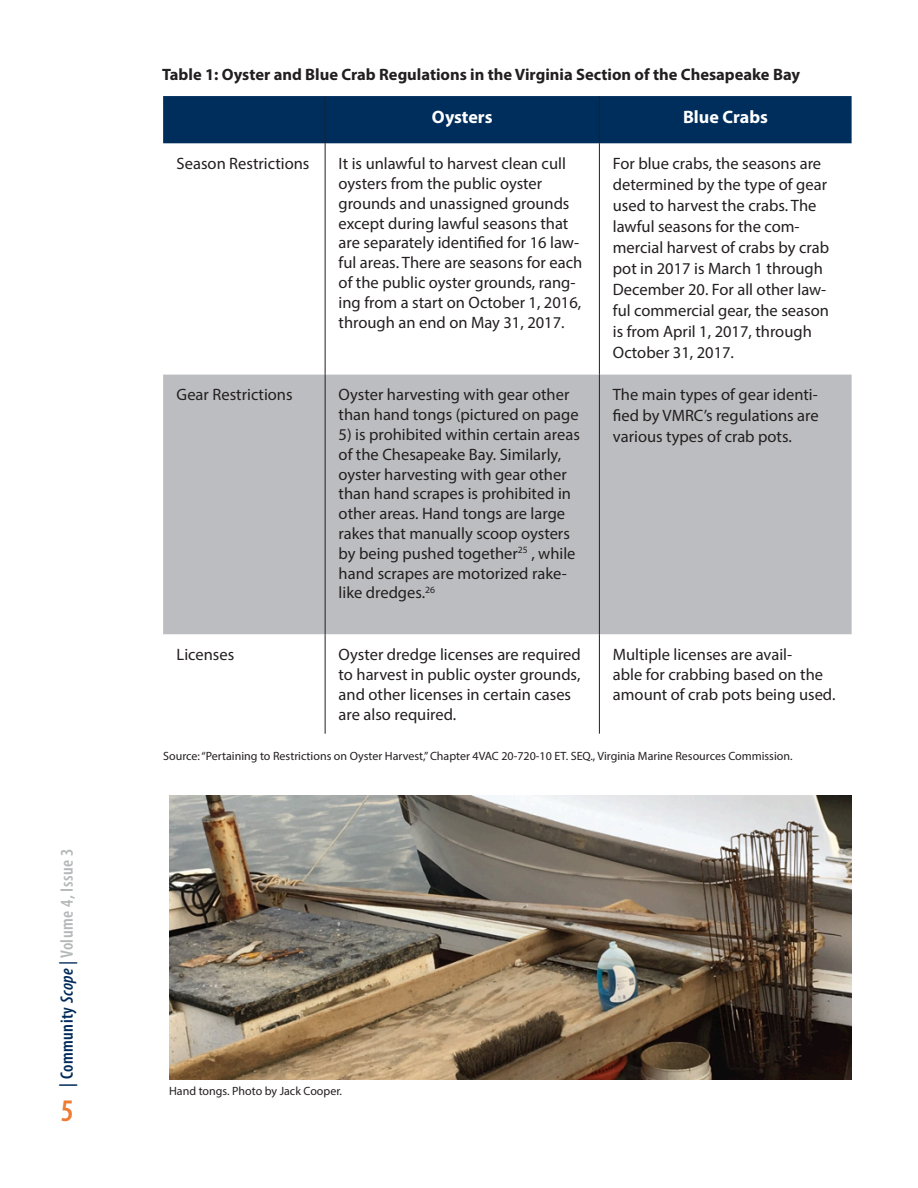
<style>
.page{position:relative;width:918px;height:1188px;background:#fff}
.page>*{position:absolute;margin:0;border:0;box-sizing:border-box;transform-origin:0 0}
.t1{font:600 condensed 31.5px "Myriad Pro";color:#ed7b32}
.t2{font:600 condensed 18px "Myriad Pro";letter-spacing:.025em;color:#b4b8b9}
.Headers{font:700 18px "Myriad Pro";color:#fff}
.Headers-2{font:16.5px/19.8px "Myriad Pro";color:#231f20}
.t3{font:700 16.5px "Myriad Pro";color:#231f20}
.NOTES{font:12px "Myriad Pro";color:#231f20}
.s1{color:#002a5a}
.s2{font-style:italic;color:#002a5a}
</style>
<div class="page">
<div style="left:163px;top:96px;width:689px;height:47px;background:#002e5c"></div>
<div style="left:163px;top:375px;width:689px;height:259px;background:#bcbdc0"></div>
<hr style="left:325px;top:96px;width:1px;height:47px;background:#231f20">
<hr style="left:599px;top:96px;width:1px;height:47px;background:#231f20">
<hr style="left:325px;top:143px;width:1px;height:232px;background:#231f20">
<hr style="left:599px;top:143px;width:1px;height:232px;background:#231f20">
<hr style="left:325px;top:375px;width:1px;height:259px;background:#231f20">
<hr style="left:599px;top:375px;width:1px;height:259px;background:#231f20">
<hr style="left:325px;top:634px;width:1px;height:100px;background:#231f20">
<hr style="left:599px;top:634px;width:1px;height:100px;background:#231f20">
<img style="left:169px;top:796px;width:683px;height:284px">
<p class="t2" style="left:57px;top:1087px;width:239px;rotate:-90deg"><span class="s1">| Community</span> <span class="s2">Scope |</span> Volume 4, Issue 3</p>
<p class="t1" style="left:61px;top:1093px;width:14px">5</p>
<p class="t3" style="left:162px;top:64px;width:640px">Table 1: Oyster and Blue Crab Regulations in the Virginia Section of the Chesapeake Bay</p>
<p class="Headers" style="left:432px;top:105px;width:62px">Oysters</p>
<p class="Headers" style="left:683px;top:105px;width:86px">Blue Crabs</p>
<p class="Headers-2" style="left:177px;top:153px;width:134px">Season Restrictions</p>
<p class="Headers-2" style="left:339px;top:153px;width:245px">It is unlawful to harvest clean cull oysters from the public oyster grounds and unassigned grounds except during lawful seasons that are separately identified for 16 law&shy;ful areas. There are seasons for each of the public oyster grounds, rang&shy;ing from a start on October 1, 2016, through an end on May 31, 2017.</p>
<p class="Headers-2" style="left:613px;top:153px;width:218px;line-height:21px">For blue crabs, the seasons are determined by the type of gear used to harvest the crabs. The lawful seasons for the com&shy;mercial harvest of crabs by crab pot in 2017 is March 1 through<br>December 20. For all other law&shy;ful commercial gear, the season is from April 1, 2017, through<br>October 31, 2017.</p>
<p class="Headers-2" style="left:177px;top:385px;width:118px">Gear Restrictions</p>
<p class="Headers-2" style="left:339px;top:385px;width:242px">Oyster harvesting with gear other than hand tongs (pictured on page</p>
<p class="Headers-2" style="left:339px;top:424px;width:243px">5) is prohibited within certain areas of the Chesapeake Bay. Similarly, oyster harvesting with gear other than hand scrapes is prohibited in other areas. Hand tongs are large rakes that manually scoop oysters by being pushed together<sup>25</sup> , while hand scrapes are motorized rake&shy;like dredges.<sup>26</sup></p>
<p class="Headers-2" style="left:613px;top:384px;width:207px;line-height:21px;text-align:justify">The main types of gear identi&shy;fied by VMRC’s regulations are various types of crab pots.</p>
<p class="Headers-2" style="left:177px;top:644px;width:59px">Licenses</p>
<p class="Headers-2" style="left:339px;top:644px;width:244px">Oyster dredge licenses are required to harvest in public oyster grounds, and other licenses in certain cases are also required.</p>
<p class="Headers-2" style="left:613px;top:644px;width:224px">Multiple licenses are avail-<br>able for crabbing based on the amount of crab pots being used.</p>
<p class="NOTES" style="left:163px;top:749px;width:631px">Source: “Pertaining to Restrictions on Oyster Harvest,” Chapter 4VAC 20-720-10 ET. SEQ., Virginia Marine Resources Commission.</p>
<p class="NOTES" style="left:169px;top:1084px;width:175px">Hand tongs. Photo by Jack Cooper.</p>
</div>
